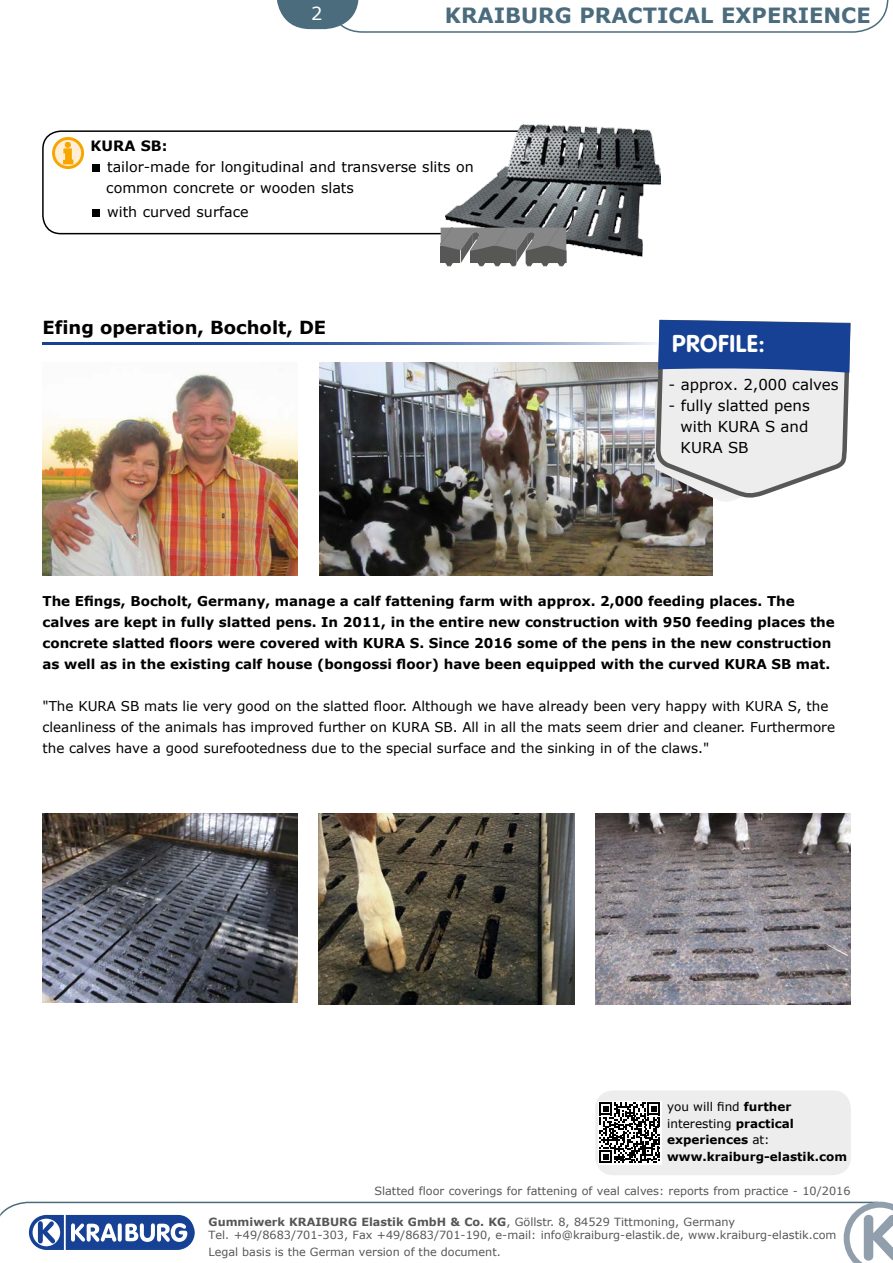
<style>
.page{position:relative;width:893px;height:1263px;background:#fff}
.page>*{position:absolute;margin:0;border:0;box-sizing:border-box;transform-origin:0 0}
.t1{font:700 24px "VAG Rounded";letter-spacing:.025em;color:#fff}
.t2{font:700 21px "Verdana";color:#4a6c7d}
.t3{font:700 18px "Verdana";color:#000}
.t4{font:18px "Verdana";color:#fff}
.t5{font:15px/21px "Verdana";color:#000;text-align:justify}
.t6{font:14.25px/21px "Verdana";color:#000}
.t7{font:700 14.25px "Verdana";color:#000}
.t8{font:700 13.5px/21px "Verdana";color:#000}
.t9{font:13.5px/21px "Verdana";color:#000}
.t10{font:700 12px/16.5px "Verdana";color:#000}
.t11{font:11.25px/13.5px "Verdana";color:#575756}
.s1{font-weight:400}
.s2{font-weight:700}
</style>
<div class="page">
<img style="left:320px;top:363px;width:392px;height:212px">
<svg style="left:277px;top:0;width:611px;height:33px"></svg>
<svg style="left:0;top:1202px;width:844px;height:40px"></svg>
<svg style="left:844px;top:1202px;width:49px;height:61px"></svg>
<svg style="left:27px;top:1213px;width:169px;height:37px"></svg>
<img style="left:43px;top:372px;width:255px;height:203px">
<img style="left:595px;top:813px;width:255px;height:192px">
<img style="left:319px;top:813px;width:255px;height:192px">
<img style="left:43px;top:813px;width:255px;height:189px">
<hr style="left:42px;top:343px;width:621px;height:2px;background:#164194">
<svg style="left:654px;top:319px;width:197px;height:184px;background:#acb7cc"></svg>
<div style="left:42px;top:130px;width:532px;height:104px;border:2px solid #000;border-radius:18px"></div>
<svg style="left:54px;top:138px;width:29px;height:30px"></svg>
<div style="left:52px;top:137px;width:32px;height:32px;border:3px solid #f7a600;border-radius:50%"></div>
<svg style="left:63px;top:142px;width:10px;height:22px"></svg>
<div style="left:92px;top:164px;width:8px;height:8px;background:#000"></div>
<div style="left:92px;top:209px;width:8px;height:8px;background:#000"></div>
<img style="left:446px;top:125px;width:214px;height:132px">
<svg style="left:441px;top:228px;width:125px;height:38px;background:#7c7c7c"></svg>
<div style="left:595px;top:1090px;width:256px;height:85px;background:#ededed;border-radius:18px"></div>
<div style="left:599px;top:1101px;width:63px;height:64px;background:#fff"></div>
<svg style="left:599px;top:1102px;width:61px;height:61px"></svg>
<h3 class="t4" style="left:311px;top:1px;width:13px">2</h3>
<h2 class="t2" style="left:445px;top:1px;width:427px">KRAIBURG PRACTICAL EXPERIENCE</h2>
<p class="t7" style="left:91px;top:136px;width:78px">KURA SB:</p>
<p class="t6" style="left:106px;top:156px;width:369px">tailor-made for longitudinal and transverse slits on common concrete or wooden slats</p>
<p class="t6" style="left:107px;top:201px;width:143px">with curved surface</p>
<h3 class="t3" style="left:42px;top:315px;width:285px">Efing operation, Bocholt, DE</h3>
<h1 class="t1" style="left:672px;top:329px;width:94px">PROFILE:</h1>
<p class="t5" style="left:669px;top:374px;width:172px">- approx. 2,000 calves</p>
<p class="t5" style="left:681px;top:395px;width:131px;text-indent:-12px">- fully slatted pens with KURA S and KURA SB</p>
<p class="t8" style="left:42px;top:590px;width:794px">The Efings, Bocholt, Germany, manage a calf fattening farm with approx. 2,000 feeding places. The calves are kept in fully slatted pens. In 2011, in the entire new construction with 950 feeding places the concrete slatted floors were covered with KURA S. Since 2016 some of the pens in the new construction as well as in the existing calf house (bongossi floor) have been equipped with the curved KURA SB mat.</p>
<p class="t9" style="left:42px;top:695px;width:794px">"The KURA SB mats lie very good on the slatted floor. Although we have already been very happy with KURA S, the cleanliness of the animals has improved further on KURA SB. All in all the mats seem drier and cleaner. Furthermore the calves have a good surefootedness due to the special surface and the sinking in of the claws."</p>
<p class="t10" style="left:667px;top:1098px;width:181px"><span class="s1">you will find</span> further <span class="s1">interesting</span> practical experiences <span class="s1">at: </span>www.kraiburg-elastik.com</p>
<p class="t11" style="left:374px;top:1184px;width:478px">Slatted floor coverings for fattening of veal calves: reports from practice - 10/2016</p>
<p class="t11" style="left:209px;top:1214px;width:629px"><span class="s2">Gummiwerk KRAIBURG Elastik GmbH &amp; Co. KG</span>, Göllstr. 8, 84529 Tittmoning, Germany<br>Tel. +49/8683/701-303, Fax +49/8683/701-190, e-mail: info@kraiburg-elastik.de, www.kraiburg-elastik.com</p>
<p class="t11" style="left:208px;top:1245px;width:294px">Legal basis is the German version of the document.</p>
</div>
